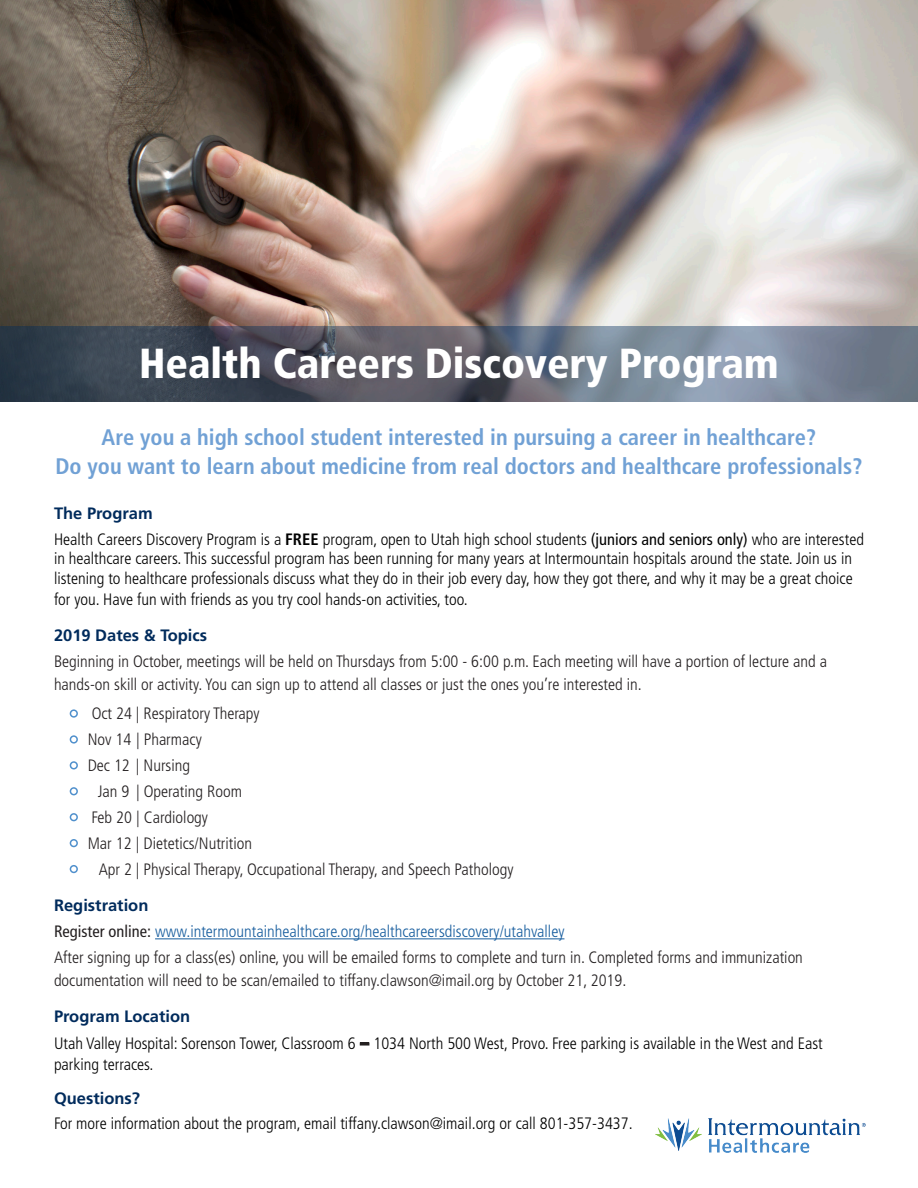
<style>
.page{position:relative;width:918px;height:1188px;background:#fff}
.page>*{position:absolute;margin:0;border:0;box-sizing:border-box;transform-origin:0 0}
.t1{font:900 condensed 42px "Frutiger LT Std";color:#fff}
.t2{font:700 condensed 22.5px "Frutiger LT Std";color:#71a1d5}
.t3{font:300 condensed 16.5px/19.5px "Frutiger LT Std";color:#000}
.t4{font:300 condensed 16.5px/22.5px "Frutiger LT Std";color:#231f20}
.t5{font:300 condensed 16.5px "Frutiger LT Std";color:#175d9e}
.t6{font:700 16.5px "Frutiger LT Std";color:#002b5c}
.s1{font-weight:700}
.s2{font-weight:400}
.s3{font-weight:400;color:#231f20}
</style>
<div class="page">
<img style="left:0;top:0;width:918px;height:326px">
<svg style="left:0;top:326px;width:918px;height:76px;background:#5c6573"></svg>
<hr style="left:155px;top:938px;width:409px;height:1px;background:#175d9e">
<div style="left:70px;top:709px;width:8px;height:9px;border:2px solid #5090cc;border-radius:50%"></div>
<div style="left:70px;top:735px;width:8px;height:9px;border:2px solid #5090cc;border-radius:50%"></div>
<div style="left:70px;top:787px;width:8px;height:8px;border:2px solid #5090cc;border-radius:50%"></div>
<div style="left:70px;top:761px;width:8px;height:8px;border:2px solid #5090cc;border-radius:50%"></div>
<div style="left:70px;top:813px;width:8px;height:8px;border:2px solid #5090cc;border-radius:50%"></div>
<div style="left:70px;top:839px;width:8px;height:8px;border:2px solid #5090cc;border-radius:50%"></div>
<div style="left:70px;top:865px;width:8px;height:8px;border:2px solid #5090cc;border-radius:50%"></div>
<img style="left:656px;top:1118px;width:209px;height:35px">
<svg style="left:360px;top:1043px;width:9px;height:2px"></svg>
<p class="t1" style="left:139px;top:338px;width:641px">Health Careers Discovery Program</p>
<p class="t2" style="left:102px;top:424px;width:716px">Are you a high school student interested in pursuing a career in healthcare?</p>
<p class="t2" style="left:55px;top:453px;width:809px">Do you want to learn about medicine from real doctors and healthcare professionals?</p>
<p class="t6" style="left:54px;top:503px;width:100px">The Program</p>
<p class="t3" style="left:54px;top:530px;width:812px">Health Careers Discovery Program is a <span class="s1">FREE</span> program, open to Utah high school students <span class="s2">(juniors and seniors only)</span> who are interested in healthcare careers. This successful program has been running for many years at Intermountain hospitals around the state. Join us in listening to healthcare professionals discuss what they do in their job every day, how they got there, and why it may be a great choice</p>
<p class="t3" style="left:54px;top:590px;width:415px">for you. Have fun with friends as you try cool hands-on activities, too.</p>
<p class="t6" style="left:54px;top:625px;width:155px">2019 Dates &amp; Topics</p>
<p class="t4" style="left:54px;top:650px;width:775px">Beginning in October, meetings will be held on Thursdays from 5:00 - 6:00 p.m. Each meeting will have a portion of lecture and a hands-on skill or activity. You can sign up to attend all classes or just the ones you’re interested in.</p>
<p class="t4" style="left:92px;top:702px;width:170px">Oct 24 | Respiratory Therapy</p>
<p class="t4" style="left:88px;top:728px;width:116px">Nov 14 | Pharmacy</p>
<p class="t4" style="left:88px;top:754px;width:104px">Dec 12 | Nursing</p>
<p class="t4" style="left:98px;top:780px;width:146px">Jan 9 | Operating Room</p>
<p class="t4" style="left:91px;top:806px;width:118px">Feb 20 | Cardiology</p>
<p class="t4" style="left:88px;top:832px;width:166px">Mar 12 | Dietetics/Nutrition</p>
<p class="t4" style="left:99px;top:858px;width:416px">Apr 2 | Physical Therapy, Occupational Therapy, and Speech Pathology</p>
<p class="t6" style="left:54px;top:896px;width:96px">Registration</p>
<p class="t5" style="left:54px;top:922px;width:512px"><span class="s3">Register online:</span> www.intermountainhealthcare.org/healthcareersdiscovery/utahvalley</p>
<p class="t4" style="left:54px;top:947px;width:750px">After signing up for a class(es) online, you will be emailed forms to complete and turn in. Completed forms and immunization</p>
<p class="t4" style="left:54px;top:969px;width:574px">documentation will need to be scan/emailed to tiffany.clawson@imail.org by October 21, 2019.</p>
<p class="t6" style="left:54px;top:1007px;width:138px">Program Location</p>
<p class="t3" style="left:54px;top:1033px;width:770px;line-height:21px">Utah Valley Hospital: Sorenson Tower, Classroom 6 -- 1034 North 500 West, Provo. Free parking is available in the West and East parking terraces.</p>
<p class="t6" style="left:54px;top:1089px;width:88px">Questions?</p>
<p class="t3" style="left:54px;top:1113px;width:580px">For more information about the program, email tiffany.clawson@imail.org or call 801-357-3437.</p>
</div>
